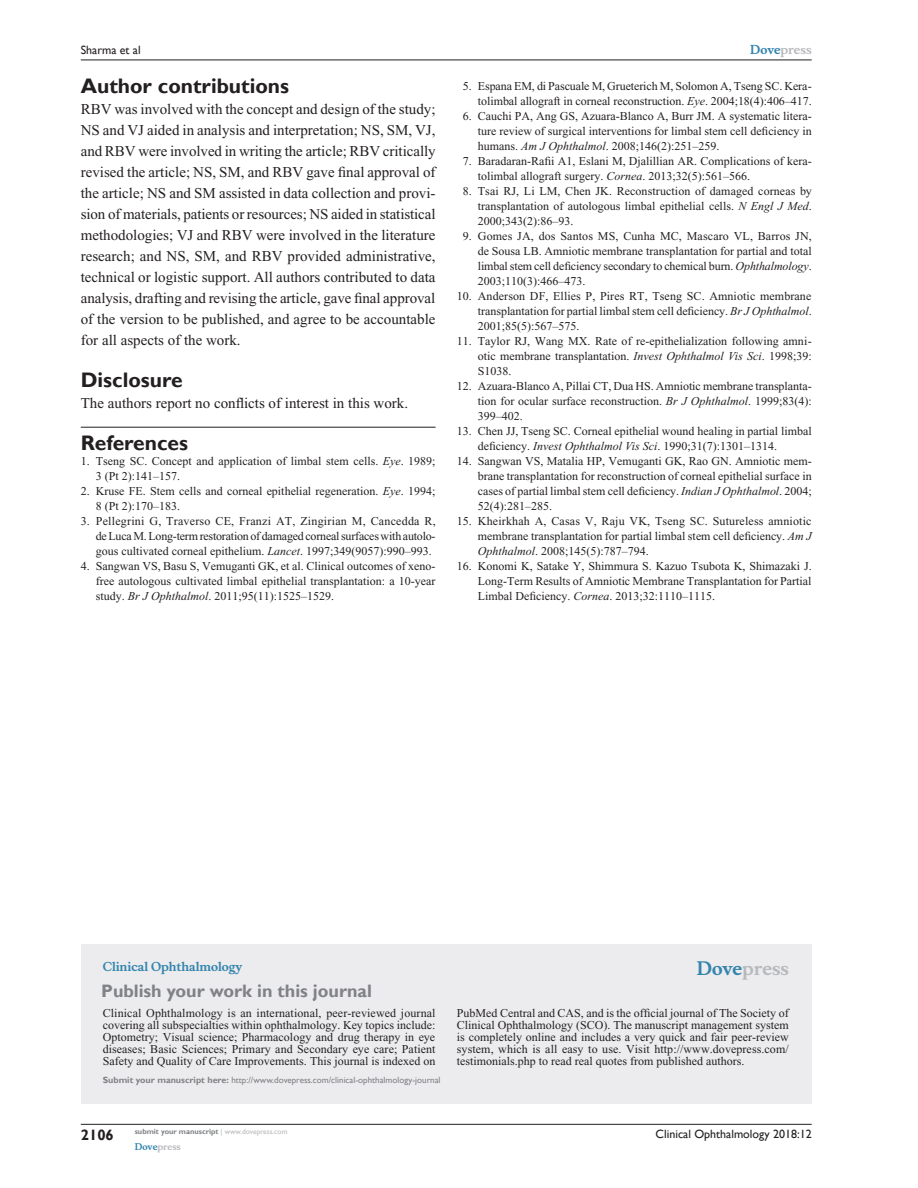
<style>
.page{position:relative;width:918px;height:1188px;background:#fff}
.page>*{position:absolute;margin:0;border:0;box-sizing:border-box;transform-origin:0 0}
.RefH{font:700 21px "Gill Sans";color:#231f20}
.PromBx-H1{font:700 18px "Gill Sans";color:#808285}
.PromBx-Brand{font:700 18px "Musee";color:#b8b9bc}
.TxF{font:15px/21px "Times New Roman";color:#231f20;text-align:justify}
.t1{font:700 15px "Gill Sans";color:#231f20}
.RefNL2{font:12px/15px "Times New Roman";color:#231f20;text-align:justify}
.PromBx-Tx{font:12px/12px "Times New Roman";color:#231f20;text-align:justify}
.RefNL1{font:12px/15px "Times New Roman";color:#231f20}
.t2{font:12px "Gill Sans";color:#231f20}
.PromBx-JrnlName{font:700 12px "Musee";color:#3485ae}
.t3{font:700 12px "Musee";color:#b8b9bc}
.PromBx-SubmitMssWebA{font:9px "Gill Sans";color:#808285}
.t4{font:700 9px "Musee";color:#b8b9bc}
.t5{font:700 7.5px "Gill Sans";color:#808285}
.s1{font-style:italic}
.s2{color:#3485ae}
.s3{font-weight:700}
.s4{font-weight:400;color:#b8b9bc}
</style>
<div class="page">
<div style="left:81px;top:944px;width:731px;height:159px;background:#ececee"></div>
<hr style="left:81px;top:1124px;width:731px;height:1px;background:#231f20">
<hr style="left:81px;top:60px;width:731px;height:1px;background:#231f20">
<hr style="left:81px;top:427px;width:355px;height:1px;background:#231f20">
<p class="t2" style="left:81px;top:43px;width:61px">Sharma et al</p>
<h1 class="RefH" style="left:81px;top:73px;width:210px">Author contributions</h1>
<p class="TxF" style="left:81px;top:98px;width:357px">RBV was involved with the concept and design of the study; NS and VJ aided in analysis and interpretation; NS, SM, VJ, and RBV were involved in writing the article; RBV critically revised the article; NS, SM, and RBV gave final approval of the article; NS and SM assisted in data collection and provi&shy;sion of materials, patients or resources; NS aided in statistical methodologies; VJ and RBV were involved in the literature research; and NS, SM, and RBV provided administrative, technical or logistic support. All authors contributed to data analysis, drafting and revising the article, gave final approval of the version to be published, and agree to be accountable for all aspects of the work.</p>
<h1 class="RefH" style="left:81px;top:367px;width:103px">Disclosure</h1>
<p class="TxF" style="left:81px;top:392px;width:329px">The authors report no conflicts of interest in this work.</p>
<p class="RefH" style="left:81px;top:431px;width:109px">References</p>
<p class="RefNL1" style="left:96px;top:454px;width:341px;text-indent:-15px">1. Tseng SC. Concept and application of limbal stem cells. <span class="s1">Eye</span>. 1989;<br>3 (Pt 2):141–157.</p>
<p class="RefNL1" style="left:96px;top:484px;width:341px;text-indent:-15px">2. Kruse FE. Stem cells and corneal epithelial regeneration. <span class="s1">Eye</span>. 1994;<br>8 (Pt 2):170–183.</p>
<p class="RefNL1" style="left:96px;top:514px;width:342px;text-align:justify;text-indent:-15px">3. Pellegrini G, Traverso CE, Franzi AT, Zingirian M, Cancedda R, de Luca M. Long-term restoration of damaged corneal surfaces with autolo&shy;gous cultivated corneal epithelium. <span class="s1">Lancet</span>. 1997;349(9057):990–993.</p>
<p class="RefNL1" style="left:96px;top:559px;width:341px;text-align:justify;text-indent:-15px">4. Sangwan VS, Basu S, Vemuganti GK, et al. Clinical outcomes of xeno&shy;free autologous cultivated limbal epithelial transplantation: a 10-year study. <span class="s1">Br J Ophthalmol</span>. 2011;95(11):1525–1529.</p>
<p class="t3" style="left:750px;top:43px;width:63px"><span class="s2">Dove</span>press</p>
<p class="RefNL2" style="left:463px;top:79px;width:350px;text-align:right">5. Espana EM, di Pascuale M, Grueterich M, Solomon A, Tseng SC. Kera&shy;tolimbal allograft in corneal reconstruction. <span class="s1">Eye</span>. 2004;18(4):406–417.</p>
<p class="RefNL2" style="left:478px;top:109px;width:335px;text-indent:-15px">6. Cauchi PA, Ang GS, Azuara-Blanco A, Burr JM. A systematic litera&shy;ture review of surgical interventions for limbal stem cell deficiency in humans. <span class="s1">Am J Ophthalmol</span>. 2008;146(2):251–259.</p>
<p class="RefNL2" style="left:478px;top:154px;width:335px;text-indent:-15px">7. Baradaran-Rafii A1, Eslani M, Djalillian AR. Complications of kera&shy;tolimbal allograft surgery. <span class="s1">Cornea</span>. 2013;32(5):561–566.</p>
<p class="RefNL2" style="left:478px;top:184px;width:336px;text-indent:-15px">8. Tsai RJ, Li LM, Chen JK. Reconstruction of damaged corneas by transplantation of autologous limbal epithelial cells. <span class="s1">N Engl J Med</span>.<br>2000;343(2):86–93.</p>
<p class="RefNL2" style="left:478px;top:229px;width:336px;text-indent:-15px">9. Gomes JA, dos Santos MS, Cunha MC, Mascaro VL, Barros JN, de Sousa LB. Amniotic membrane transplantation for partial and total limbal stem cell deficiency secondary to chemical burn. <span class="s1">Ophthalmology</span>.<br>2003;110(3):466–473.</p>
<p class="RefNL2" style="left:478px;top:289px;width:335px;text-indent:-21px">10. Anderson DF, Ellies P, Pires RT, Tseng SC. Amniotic membrane transplantation for partial limbal stem cell deficiency. <span class="s1">Br J Ophthalmol</span>.<br>2001;85(5):567–575.</p>
<p class="RefNL2" style="left:478px;top:334px;width:335px;text-indent:-21px">11. Taylor RJ, Wang MX. Rate of re-epithelialization following amni&shy;otic membrane transplantation. <span class="s1">Invest Ophthalmol Vis Sci</span>. 1998;39:<br>S1038.</p>
<p class="RefNL2" style="left:478px;top:379px;width:335px;text-indent:-21px">12. Azuara-Blanco A, Pillai CT, Dua HS. Amniotic membrane transplanta&shy;tion for ocular surface reconstruction. <span class="s1">Br J Ophthalmol</span>. 1999;83(4):<br>399–402.</p>
<p class="RefNL2" style="left:478px;top:424px;width:335px;text-indent:-21px">13. Chen JJ, Tseng SC. Corneal epithelial wound healing in partial limbal deficiency. <span class="s1">Invest Ophthalmol Vis Sci</span>. 1990;31(7):1301–1314.</p>
<p class="RefNL2" style="left:478px;top:454px;width:335px;text-indent:-21px">14. Sangwan VS, Matalia HP, Vemuganti GK, Rao GN. Amniotic mem&shy;brane transplantation for reconstruction of corneal epithelial surface in cases of partial limbal stem cell deficiency. <span class="s1">Indian J Ophthalmol</span>. 2004; 52(4):281–285.</p>
<p class="RefNL2" style="left:478px;top:514px;width:335px;text-indent:-21px">15. Kheirkhah A, Casas V, Raju VK, Tseng SC. Sutureless amniotic membrane transplantation for partial limbal stem cell deficiency. <span class="s1">Am J Ophthalmol</span>. 2008;145(5):787–794.</p>
<p class="RefNL2" style="left:478px;top:559px;width:335px;text-indent:-21px">16. Konomi K, Satake Y, Shimmura S. Kazuo Tsubota K, Shimazaki J.<br>Long-Term Results of Amniotic Membrane Transplantation for Partial Limbal Deficiency. <span class="s1">Cornea</span>. 2013;32:1110–1115.</p>
<p class="PromBx-JrnlName" style="left:103px;top:959px;width:141px">Clinical Ophthalmology</p>
<p class="PromBx-H1" style="left:101px;top:980px;width:272px">Publish your work in this journal</p>
<p class="PromBx-Brand" style="left:697px;top:958px;width:94px"><span class="s2">Dove</span>press</p>
<p class="PromBx-Tx" style="left:103px;top:1007px;width:334px">Clinical Ophthalmology is an international, peer-reviewed journal covering all subspecialties within ophthalmology. Key topics include:<br>Optometry; Visual science; Pharmacology and drug therapy in eye diseases; Basic Sciences; Primary and Secondary eye care; Patient Safety and Quality of Care Improvements. This journal is indexed on</p>
<p class="PromBx-Tx" style="left:457px;top:1007px;width:333px">PubMed Central and CAS, and is the official journal of The Society of Clinical Ophthalmology (SCO). The manuscript management system is completely online and includes a very quick and fair peer-review system, which is all easy to use. Visit http://www.dovepress.com/ testimonials.php to read real quotes from published authors.</p>
<p class="PromBx-SubmitMssWebA" style="left:103px;top:1075px;width:339px"><span class="s3">Submit your manuscript here:</span> http://www.dovepress.com/clinical-ophthalmology-journal</p>
<p class="t1" style="left:81px;top:1126px;width:35px">2106</p>
<p class="t5" style="left:135px;top:1127px;width:154px">submit your manuscript <span class="s4">| www.dovepress.com</span></p>
<p class="t4" style="left:135px;top:1141px;width:48px"><span class="s2">Dove</span>press</p>
<p class="t2" style="left:656px;top:1127px;width:158px">Clinical Ophthalmology 2018:12</p>
</div>
